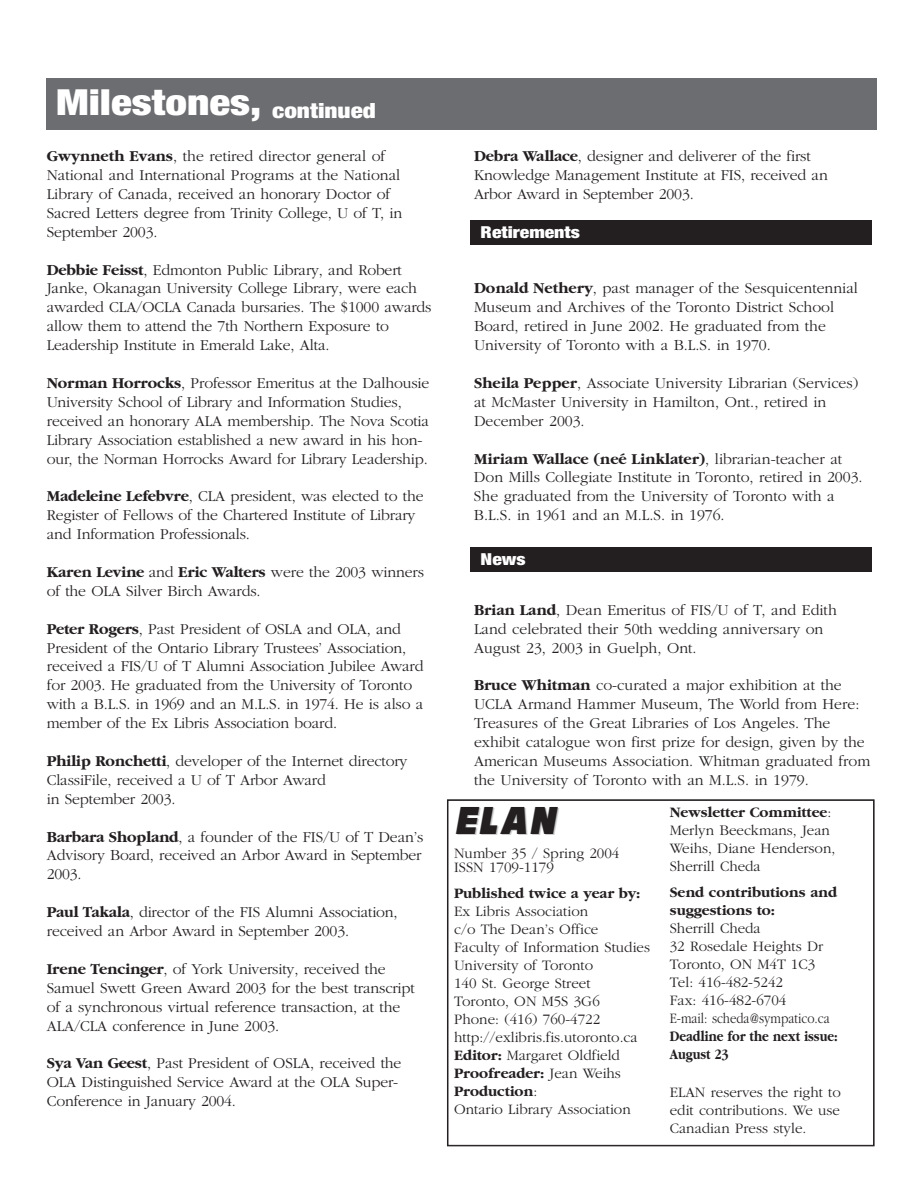
<style>
.page{position:relative;width:918px;height:1188px;background:#fff}
.page>*{position:absolute;margin:0;border:0;box-sizing:border-box;transform-origin:0 0}
.t1{font:900 condensed 36px "Helvetica Neue";color:#fff;scale:1.2 1}
.t2{font:italic 900 32.4px "Olive Antique";color:#231f20;scale:.83 1}
.t3{font:900 condensed 16.5px "Helvetica Neue";color:#fff;scale:1.2 1}
.t4{font:300 15.75px/18.9px "Garamond";letter-spacing:-.01em;color:#231f20}
.t5{font:300 15px/18px "Garamond";color:#231f20}
.t6{font:700 15px/18px "Garamond";color:#231f20}
.t7{font:700 15px/18px "Garamond";color:#231f20;scale:.85 1}
.s1{font-size:21px}
.s2{font-weight:700}
</style>
<div class="page">
<div style="left:46px;top:78px;width:830px;height:52px;background:#6c6d70"></div>
<div style="left:448px;top:800px;width:426px;height:345px;border:1px solid #231f20"></div>
<div style="left:471px;top:547px;width:401px;height:25px;background:#231f20"></div>
<div style="left:471px;top:220px;width:401px;height:25px;background:#231f20"></div>
<h1 class="t1" style="left:56px;top:89px;width:268px">Milestones, <span class="s1">continued</span></h1>
<p class="t4" style="left:47px;top:146px;width:357px"><span class="s2">Gwynneth Evans</span>, the retired director general of National and International Programs at the National Library of Canada, received an honorary Doctor of Sacred Letters degree from Trinity College, U of T, in September 2003.</p>
<p class="t4" style="left:47px;top:260px;width:386px"><span class="s2">Debbie Feisst</span>, Edmonton Public Library, and Robert Janke, Okanagan University College Library, were each awarded CLA/OCLA Canada bursaries. The $1000 awards allow them to attend the 7th Northern Exposure to Leadership Institute in Emerald Lake, Alta.</p>
<p class="t4" style="left:47px;top:373px;width:384px"><span class="s2">Norman Horrocks</span>, Professor Emeritus at the Dalhousie University School of Library and Information Studies, received an honorary ALA membership. The Nova Scotia Library Association established a new award in his hon&shy;our, the Norman Horrocks Award for Library Leadership.</p>
<p class="t4" style="left:47px;top:486px;width:378px"><span class="s2">Madeleine Lefebvre</span>, CLA president, was elected to the<br>Register of Fellows of the Chartered Institute of Library and Information Professionals.</p>
<p class="t4" style="left:47px;top:562px;width:379px"><span class="s2">Karen Levine</span> and <span class="s2">Eric Walters</span> were the 2003 winners of the OLA Silver Birch Awards.</p>
<p class="t4" style="left:47px;top:619px;width:378px"><span class="s2">Peter Rogers</span>, Past President of OSLA and OLA, and President of the Ontario Library Trustees’ Association, received a FIS/U of T Alumni Association Jubilee Award for 2003. He graduated from the University of Toronto with a B.L.S. in 1969 and an M.L.S. in 1974. He is also a member of the Ex Libris Association board.</p>
<p class="t4" style="left:47px;top:751px;width:362px"><span class="s2">Philip Ronchetti</span>, developer of the Internet directory<br>ClassiFile, received a U of T Arbor Award<br>in September 2003.</p>
<p class="t4" style="left:47px;top:827px;width:378px;text-align:justify"><span class="s2">Barbara Shopland</span>, a founder of the FIS/U of T Dean’s Advisory Board, received an Arbor Award in September 2003.</p>
<p class="t4" style="left:47px;top:902px;width:352px"><span class="s2">Paul Takala</span>, director of the FIS Alumni Association, received an Arbor Award in September 2003.</p>
<p class="t4" style="left:47px;top:959px;width:370px"><span class="s2">Irene Tencinger</span>, of York University, received the Samuel Swett Green Award 2003 for the best transcript of a synchronous virtual reference transaction, at the ALA/CLA conference in June 2003.</p>
<p class="t4" style="left:47px;top:1053px;width:356px"><span class="s2">Sya Van Geest</span>, Past President of OSLA, received the<br>OLA Distinguished Service Award at the OLA Super-<br>Conference in January 2004.</p>
<p class="t4" style="left:474px;top:146px;width:355px"><span class="s2">Debra Wallace</span>, designer and deliverer of the first<br>Knowledge Management Institute at FIS, received an<br>Arbor Award in September 2003.</p>
<p class="t3" style="left:481px;top:226px;width:84px">Retirements</p>
<p class="t4" style="left:474px;top:279px;width:386px"><span class="s2">Donald Nethery</span>, past manager of the Sesquicentennial Museum and Archives of the Toronto District School Board, retired in June 2002. He graduated from the University of Toronto with a B.L.S. in 1970.</p>
<p class="t4" style="left:474px;top:373px;width:386px"><span class="s2">Sheila Pepper</span>, Associate University Librarian (Services) at McMaster University in Hamilton, Ont., retired in<br>December 2003.</p>
<p class="t4" style="left:474px;top:449px;width:390px"><span class="s2">Miriam Wallace (neé Linklater)</span>, librarian-teacher at Don Mills Collegiate Institute in Toronto, retired in 2003.<br>She graduated from the University of Toronto with a B.L.S. in 1961 and an M.L.S. in 1976.</p>
<p class="t3" style="left:481px;top:553px;width:39px">News</p>
<p class="t4" style="left:474px;top:600px;width:364px"><span class="s2">Brian Land</span>, Dean Emeritus of FIS/U of T, and Edith<br>Land celebrated their 50th wedding anniversary on<br>August 23, 2003 in Guelph, Ont.</p>
<p class="t4" style="left:474px;top:675px;width:398px"><span class="s2">Bruce Whitman</span> co-curated a major exhibition at the UCLA Armand Hammer Museum, The World from Here:<br>Treasures of the Great Libraries of Los Angeles. The exhibit catalogue won first prize for design, given by the American Museums Association. Whitman graduated from the University of Toronto with an M.L.S. in 1979.</p>
<h2 class="t2" style="left:454px;top:804px;width:133px">ELAN</h2>
<p class="t5" style="left:454px;top:846px;width:167px;line-height:14px">Number 35 / Spring 2004<br>ISSN 1709-1179</p>
<p class="t6" style="left:454px;top:884px;width:188px">Published twice a year by:</p>
<p class="t5" style="left:454px;top:902px;width:197px">Ex Libris Association<br>c/o The Dean’s Office<br>Faculty of Information Studies<br>University of Toronto<br>140 St. George Street<br>Toronto, ON M5S 3G6<br>Phone: (416) 760-4722 http://exlibris.fis.utoronto.ca<br><span class="s2">Editor:</span> Margaret Oldfield<br><span class="s2">Proofreader:</span> Jean Weihs<br><span class="s2">Production</span>:<br>Ontario Library Association</p>
<p class="t5" style="left:670px;top:803px;width:167px"><span class="s2">Newsletter Committee</span>:<br>Merlyn Beeckmans, Jean<br>Weihs, Diane Henderson,<br>Sherrill Cheda</p>
<p class="t6" style="left:670px;top:883px;width:169px">Send contributions and suggestions to:</p>
<p class="t5" style="left:670px;top:919px;width:162px">Sherrill Cheda<br>32 Rosedale Heights Dr<br>Toronto, ON M4T 1C3<br>Tel: 416-482-5242<br>Fax: 416-482-6704<br>E-mail: scheda@sympatico.ca</p>
<p class="t7" style="left:670px;top:1027px;width:199px">Deadline for the next issue:<br>August 23</p>
<p class="t5" style="left:670px;top:1083px;width:173px;text-align:justify">ELAN reserves the right to edit contributions. We use Canadian Press style.</p>
</div>
